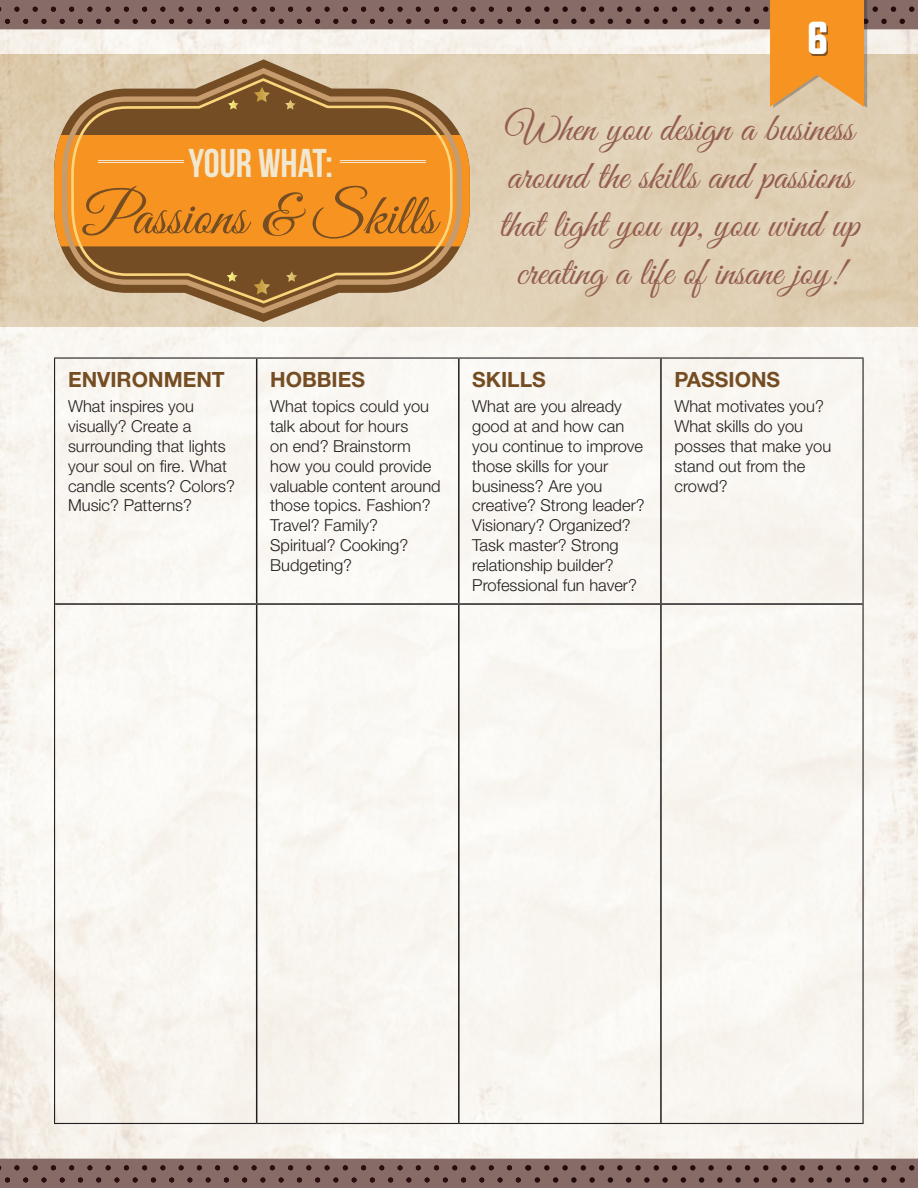
<style>
.page{position:relative;width:918px;height:1188px;background:#fff}
.page>*{position:absolute;margin:0;border:0;box-sizing:border-box;transform-origin:0 0}
.t1{font:58.35px "Great Vibes";color:#754d23}
.t2{font:40.2px "Bebas Neue";color:#f1e8d1}
.t3{font:39.9px/47.8px "Great Vibes";color:#945d51;text-align:center}
.t4{font:39px "Evogria";color:#fff}
.t5{font:700 21px "Helvetica Neue LT Std";color:#754d23}
.t6{font:300 16.5px/19.8px "Helvetica Neue LT Std";color:#231f20}
</style>
<div class="page">
<svg style="left:0;top:1159px;width:918px;height:29px;background:#7d625e"></svg>
<div style="left:0;top:54px;width:918px;height:272px;background:#dfcfb3"></div>
<svg style="left:54px;top:135px;width:416px;height:111px;fill:#f79321"></svg>
<svg style="left:62px;top:110px;width:400px;height:203px"></svg>
<svg style="left:71px;top:110px;width:382px;height:194px;background:#ca822f"></svg>
<svg style="left:0;top:0;width:918px;height:110px"></svg>
<div style="left:811px;top:23px;width:17px;height:33px;background:#231f20;opacity:.55"></div>
<hr style="left:340px;top:160px;width:86px;height:1px;background:#f1e8d1">
<hr style="left:340px;top:162px;width:86px;height:1px;background:#f1e8d1">
<hr style="left:98px;top:160px;width:86px;height:1px;background:#f1e8d1">
<hr style="left:98px;top:162px;width:86px;height:1px;background:#f1e8d1">
<hr style="left:256px;top:359px;width:1px;height:244px;background:#231f20">
<hr style="left:458px;top:359px;width:2px;height:244px;background:#231f20">
<hr style="left:660px;top:359px;width:2px;height:244px;background:#231f20">
<hr style="left:55px;top:603px;width:202px;height:2px;background:#231f20">
<hr style="left:257px;top:603px;width:202px;height:2px;background:#231f20">
<hr style="left:256px;top:605px;width:1px;height:518px;background:#231f20">
<hr style="left:459px;top:603px;width:202px;height:2px;background:#231f20">
<hr style="left:458px;top:605px;width:2px;height:518px;background:#231f20">
<hr style="left:661px;top:603px;width:201px;height:2px;background:#231f20">
<hr style="left:660px;top:605px;width:2px;height:518px;background:#231f20">
<hr style="left:54px;top:357px;width:203px;height:2px;background:#231f20">
<hr style="left:54px;top:359px;width:1px;height:245px;background:#231f20">
<hr style="left:257px;top:357px;width:202px;height:2px;background:#231f20">
<hr style="left:459px;top:357px;width:202px;height:2px;background:#231f20">
<hr style="left:661px;top:357px;width:203px;height:2px;background:#231f20">
<hr style="left:862px;top:359px;width:2px;height:245px;background:#231f20">
<hr style="left:54px;top:604px;width:1px;height:519px;background:#231f20">
<hr style="left:862px;top:604px;width:2px;height:519px;background:#231f20">
<hr style="left:54px;top:1123px;width:203px;height:1px;background:#231f20">
<hr style="left:257px;top:1123px;width:202px;height:1px;background:#231f20">
<hr style="left:459px;top:1123px;width:202px;height:1px;background:#231f20">
<hr style="left:661px;top:1123px;width:203px;height:1px;background:#231f20">
<p class="t2" style="left:189px;top:141px;width:146px">YOUR What:</p>
<p class="t1" style="left:84px;top:184px;width:354px">Passions &amp; Skills</p>
<p class="t5" style="left:68px;top:366px;width:158px">ENVIRONMENT</p>
<p class="t6" style="left:68px;top:396px;width:168px">What inspires you visually? Create a surrounding that lights your soul on fire. What candle scents? Colors?<br>Music? Patterns?</p>
<p class="t5" style="left:270px;top:366px;width:96px">HOBBIES</p>
<p class="t6" style="left:270px;top:396px;width:172px">What topics could you talk about for hours<br>on end? Brainstorm how you could provide valuable content around those topics. Fashion?<br>Travel? Family?<br>Spiritual? Cooking?<br>Budgeting?</p>
<p class="t4" style="left:805px;top:11px;width:26px">6</p>
<p class="t3" style="left:500px;top:107px;width:361px">When you design a business around the skills and passions that light you up, you wind up creating a life of insane joy!</p>
<p class="t5" style="left:472px;top:366px;width:75px">SKILLS</p>
<p class="t6" style="left:472px;top:396px;width:174px">What are you already good at and how can you continue to improve those skills for your business? Are you creative? Strong leader?<br>Visionary? Organized?<br>Task master? Strong relationship builder?<br>Professional fun haver?</p>
<p class="t5" style="left:674px;top:366px;width:107px">PASSIONS</p>
<p class="t6" style="left:674px;top:396px;width:151px">What motivates you?</p>
<p class="t6" style="left:674px;top:416px;width:158px">What skills do you posses that make you stand out from the crowd?</p>
</div>
